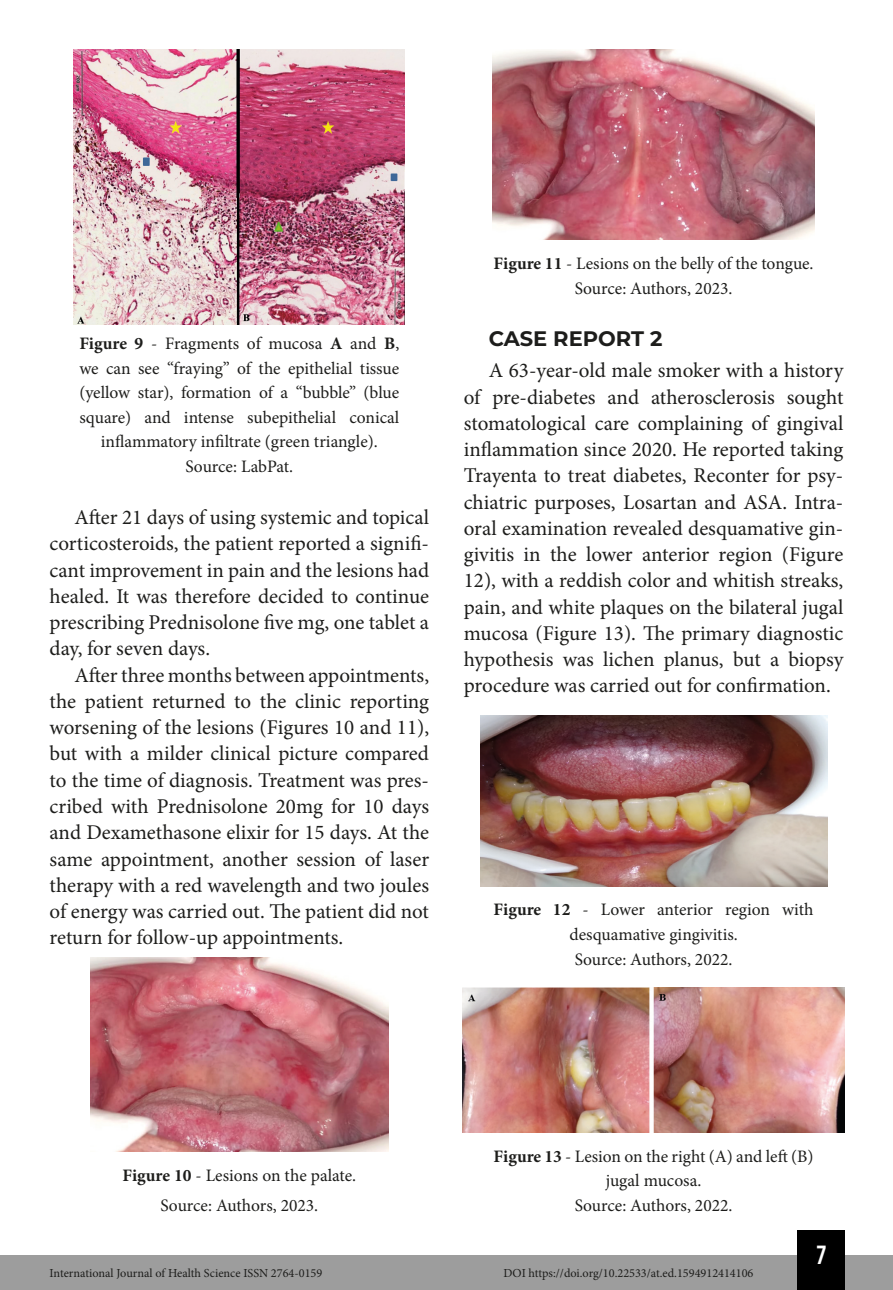
<style>
.page{position:relative;width:893px;height:1290px;background:#fff}
.page>*{position:absolute;margin:0;border:0;box-sizing:border-box;transform-origin:0 0}
.t1{font:26.25px "Bebas Kai";color:#fff}
.TXT{font:21px/26.2px "Minion Pro";letter-spacing:-.005em;color:#1d1d1b;text-align:justify}
.TITULO{font:700 21px "Montserrat";color:#1d1d1b}
.Info_Imagem{font:17.5px/24.5px "Minion Pro";color:#1d1d1b;text-align:center}
.t2{font:12.25px "Minion Pro";color:#1d1d1b}
.s1{font-weight:700}
</style>
<div class="page">
<div style="left:0;top:1255px;width:893px;height:35px;background:#9d9d9d"></div>
<div style="left:797px;top:1230px;width:48px;height:60px;background:#000"></div>
<img style="left:74px;top:50px;width:331px;height:275px">
<img style="left:90px;top:958px;width:298px;height:194px">
<img style="left:493px;top:50px;width:321px;height:190px">
<img style="left:480px;top:716px;width:347px;height:170px">
<img style="left:462px;top:988px;width:383px;height:144px">
<p class="Info_Imagem" style="left:79px;top:331px;width:321px"><span class="s1">Figure 9</span> - Fragments of mucosa <span class="s1">A</span> and <span class="s1">B</span>, we can see “fraying” of the epithelial tissue (yellow star), formation of a “bubble” (blue square) and intense subepithelial conical inflammatory infiltrate (green triangle).</p>
<p class="Info_Imagem" style="left:185px;top:454px;width:109px">Source: LabPat.</p>
<p class="TXT" style="left:50px;top:504px;width:381px;text-indent:25px">After 21 days of using systemic and topical corticosteroids, the patient reported a signifi&shy;cant improvement in pain and the lesions had healed. It was therefore decided to continue prescribing Prednisolone five mg, one tablet a day, for seven days.</p>
<p class="TXT" style="left:50px;top:662px;width:381px;text-indent:25px">After three months between appointments, the patient returned to the clinic reporting worsening of the lesions (Figures 10 and 11), but with a milder clinical picture compared to the time of diagnosis. Treatment was pres&shy;cribed with Prednisolone 20mg for 10 days and Dexamethasone elixir for 15 days. At the same appointment, another session of laser therapy with a red wavelength and two joules of energy was carried out. The patient did not return for follow-up appointments.</p>
<p class="Info_Imagem" style="left:494px;top:251px;width:321px"><span class="s1">Figure 11</span> - Lesions on the belly of the tongue.</p>
<p class="Info_Imagem" style="left:575px;top:276px;width:159px">Source: Authors, 2023.</p>
<p class="TITULO" style="left:489px;top:323px;width:175px">CASE REPORT 2</p>
<p class="TXT" style="left:464px;top:358px;width:381px;text-indent:25px">A 63-year-old male smoker with a history of pre-diabetes and atherosclerosis sought stomatological care complaining of gingival inflammation since 2020. He reported taking Trayenta to treat diabetes, Reconter for psy&shy;chiatric purposes, Losartan and ASA. Intra&shy;oral examination revealed desquamative gin&shy;givitis in the lower anterior region (Figure 12), with a reddish color and whitish streaks, pain, and white plaques on the bilateral jugal mucosa (Figure 13). The primary diagnostic hypothesis was lichen planus, but a biopsy procedure was carried out for confirmation.</p>
<p class="Info_Imagem" style="left:494px;top:898px;width:321px"><span class="s1">Figure 12</span> - Lower anterior region with desquamative gingivitis.</p>
<p class="Info_Imagem" style="left:575px;top:947px;width:159px">Source: Authors, 2022.</p>
<p class="Info_Imagem" style="left:123px;top:1163px;width:235px"><span class="s1">Figure 10</span> - Lesions on the palate.</p>
<p class="Info_Imagem" style="left:160px;top:1193px;width:159px">Source: Authors, 2023.</p>
<p class="Info_Imagem" style="left:494px;top:1144px;width:321px"><span class="s1">Figure 13</span> - Lesion on the right (A) and left (B) jugal mucosa.</p>
<p class="Info_Imagem" style="left:575px;top:1193px;width:159px">Source: Authors, 2022.</p>
<p class="t1" style="left:817px;top:1241px;width:11px">7</p>
<p class="t2" style="left:50px;top:1265px;width:274px">International Journal of Health Science ISSN 2764-0159</p>
<p class="t2" style="left:503px;top:1265px;width:252px">DOI https://doi.org/10.22533/at.ed.1594912414106</p>
</div>
